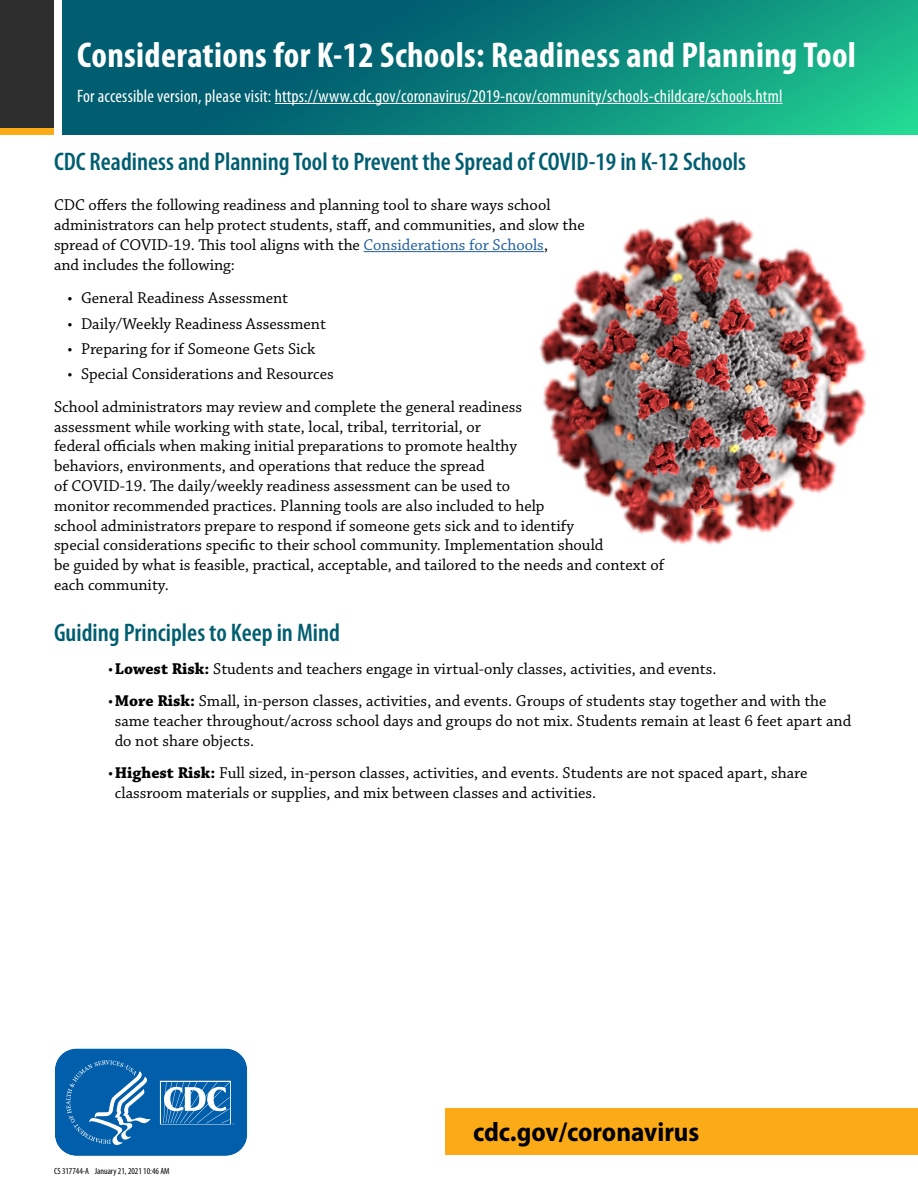
<style>
.page{position:relative;width:918px;height:1188px;background:#fff}
.page>*{position:absolute;margin:0;border:0;box-sizing:border-box;transform-origin:0 0}
.H1_BOLD_WHITE{font:700 condensed 36px "Myriad Pro";letter-spacing:.01em;color:#fff}
.BOTTOM_LINK_For_more{font:700 semi-condensed 27px "Myriad Pro";color:#000}
.H2_Main_Header{font:600 condensed 25.5px "Myriad Pro";color:#005e70}
.H1_BOLD_WHITE-2{font:condensed 18px "Myriad Pro";letter-spacing:.01em;color:#fff}
.t1{font:16.5px/19.8px "Chaparral Pro";color:#000}
.t2{font:condensed 9px "Myriad Pro";color:#000}
.s1{color:#215e9e}
.s2{font-weight:700}
</style>
<div class="page">
<div style="left:446px;top:1108px;width:472px;height:47px;background:#fbab18"></div>
<svg style="left:62px;top:0;width:856px;height:135px;background:#098079"></svg>
<hr style="left:275px;top:103px;width:508px;height:1px;background:#fff">
<svg style="left:55px;top:1048px;width:193px;height:108px;background:#2374b5"></svg>
<img style="left:525px;top:216px;width:342px;height:329px">
<hr style="left:364px;top:251px;width:180px;height:1px;background:#215e9e">
<div style="left:0;top:0;width:54px;height:128px;background:#2d2d2d"></div>
<div style="left:0;top:128px;width:54px;height:7px;background:#fbab18"></div>
<h1 class="H1_BOLD_WHITE" style="left:77px;top:35px;width:781px">Considerations for K-12 Schools: Readiness and Planning Tool</h1>
<h1 class="H1_BOLD_WHITE-2" style="left:77px;top:86px;width:707px">For accessible version, please visit: https://www.cdc.gov/coronavirus/2019-ncov/community/schools-childcare/schools.html</h1>
<h2 class="H2_Main_Header" style="left:54px;top:148px;width:694px">CDC Readiness and Planning Tool to Prevent the Spread of COVID-19 in K-12 Schools</h2>
<p class="t1" style="left:54px;top:196px;width:532px">CDC offers the following readiness and planning tool to share ways school administrators can help protect students, staff, and communities, and slow the spread of COVID-19. This tool aligns with the <span class="s1">Considerations for Schools</span>,<br>and includes the following:</p>
<p class="t1" style="left:68px;top:289px;width:222px">• General Readiness Assessment</p>
<p class="t1" style="left:68px;top:314px;width:260px">• Daily/Weekly Readiness Assessment</p>
<p class="t1" style="left:68px;top:340px;width:249px">• Preparing for if Someone Gets Sick</p>
<p class="t1" style="left:68px;top:365px;width:268px">• Special Considerations and Resources</p>
<p class="t1" style="left:54px;top:397px;width:612px">School administrators may review and complete the general readiness<br>assessment while working with state, local, tribal, territorial, or<br>federal officials when making initial preparations to promote healthy<br>behaviors, environments, and operations that reduce the spread<br>of COVID-19. The daily/weekly readiness assessment can be used to<br>monitor recommended practices. Planning tools are also included to help<br>school administrators prepare to respond if someone gets sick and to identify<br>special considerations specific to their school community. Implementation should<br>be guided by what is feasible, practical, acceptable, and tailored to the needs and context of each community.</p>
<h2 class="H2_Main_Header" style="left:54px;top:618px;width:287px">Guiding Principles to Keep in Mind</h2>
<p class="t1" style="left:108px;top:660px;width:610px">•<span class="s2">Lowest Risk:</span> Students and teachers engage in virtual-only classes, activities, and events.</p>
<p class="t1" style="left:115px;top:692px;width:738px;text-indent:-7px">•<span class="s2">More Risk:</span> Small, in-person classes, activities, and events. Groups of students stay together and with the same teacher throughout/across school days and groups do not mix. Students remain at least 6 feet apart and do not share objects.</p>
<p class="t1" style="left:115px;top:764px;width:694px;text-indent:-7px">•<span class="s2">Highest Risk:</span> Full sized, in-person classes, activities, and events. Students are not spaced apart, share classroom materials or supplies, and mix between classes and activities.</p>
<p class="t2" style="left:54px;top:1166px;width:117px">CS 317744-A January 21, 2021 10:46 AM</p>
<p class="BOTTOM_LINK_For_more" style="left:473px;top:1116px;width:228px">cdc.gov/coronavirus</p>
</div>
